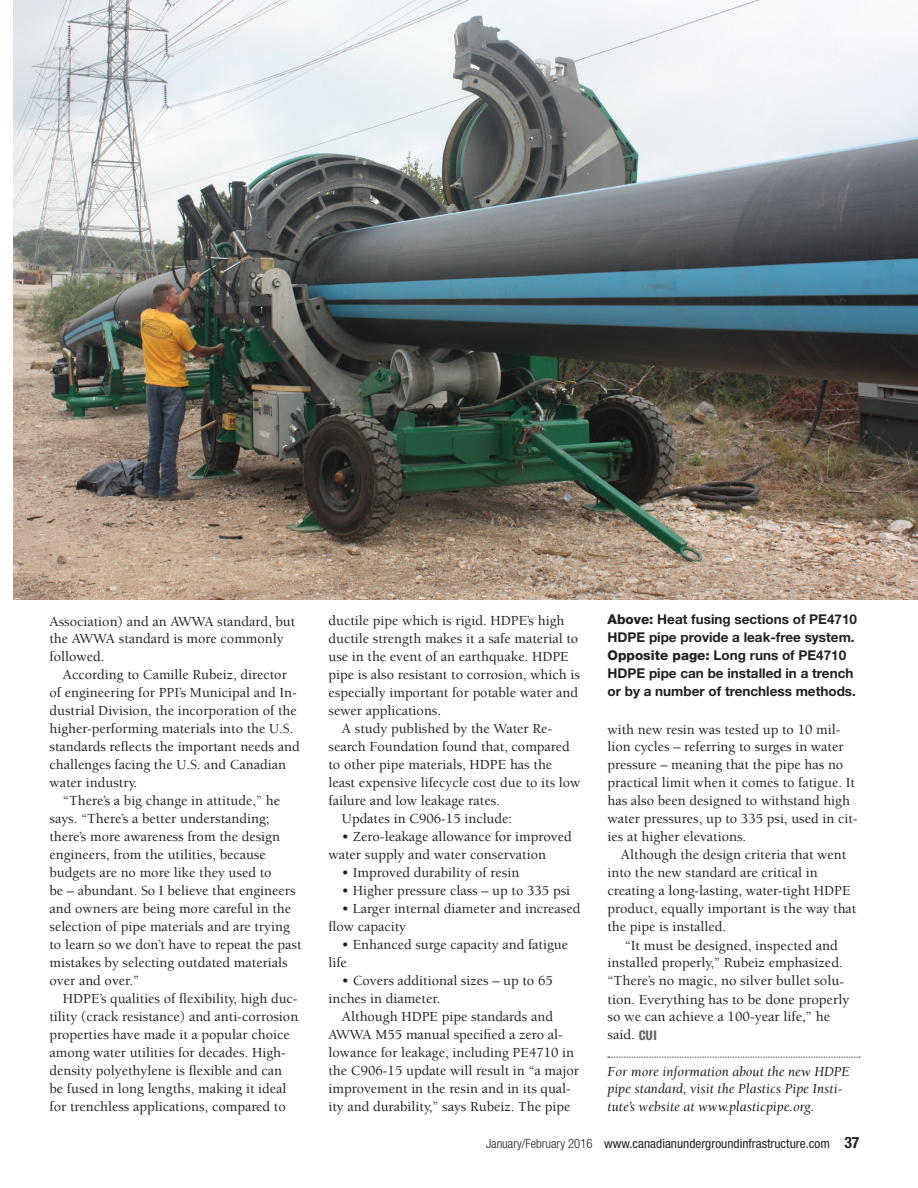
<style>
.page{position:relative;width:918px;height:1188px;background:#fff}
.page>*{position:absolute;margin:0;border:0;box-sizing:border-box;transform-origin:0 0}
.t1{font:500 14.25px/18px "Berkeley";color:#231f20}
.t2{font:italic 14.25px/18px "Berkeley";color:#231f20}
.t3{font:700 13.5px/18px "Helvetica Neue";color:#231f20}
.t4{font:condensed 12.75px "Helvetica Neue";color:#231f20;scale:1.04 1}
.s1{font-weight:800}
.s2{font-family:"Oswald";font-weight:700;font-size:10.8px;color:#636366}
.s3{font-weight:300}
.s4{font-weight:700;font-size:15.75px}
</style>
<div class="page">
<img style="left:14px;top:0;width:904px;height:599px">
<svg style="left:608px;top:1057px;width:252px;height:1px"></svg>
<p class="t1" style="left:50px;top:612px;width:247px">Association) and an AWWA standard, but the AWWA standard is more commonly followed.</p>
<p class="t1" style="left:50px;top:666px;width:252px;text-indent:13px">According to Camille Rubeiz, director of engineering for PPI’s Municipal and In&shy;dustrial Division, the incorporation of the higher-performing materials into the U.S. standards reflects the important needs and challenges facing the U.S. and Canadian water industry.</p>
<p class="t1" style="left:50px;top:792px;width:254px;text-indent:13px">“There’s a big change in attitude,” he says. “There’s a better understanding; there’s more awareness from the design engineers, from the utilities, because budgets are no more like they used to<br>be – abundant. So I believe that engineers and owners are being more careful in the selection of pipe materials and are trying to learn so we don’t have to repeat the past mistakes by selecting outdated materials over and over.”</p>
<p class="t1" style="left:50px;top:990px;width:250px;text-indent:13px">HDPE’s qualities of flexibility, high duc&shy;tility (crack resistance) and anti-corrosion properties have made it a popular choice among water utilities for decades. High&shy;density polyethylene is flexible and can be fused in long lengths, making it ideal for trenchless applications, compared to</p>
<p class="t1" style="left:329px;top:612px;width:237px">ductile pipe which is rigid. HDPE’s high</p>
<p class="t1" style="left:329px;top:630px;width:251px">ductile strength makes it a safe material to</p>
<p class="t1" style="left:329px;top:648px;width:242px">use in the event of an earthquake. HDPE</p>
<p class="t1" style="left:329px;top:666px;width:253px">pipe is also resistant to corrosion, which is</p>
<p class="t1" style="left:329px;top:684px;width:251px">especially important for potable water and</p>
<p class="t1" style="left:329px;top:702px;width:114px">sewer applications.</p>
<p class="t1" style="left:342px;top:720px;width:212px">A study published by the Water Re-</p>
<p class="t1" style="left:329px;top:738px;width:243px">search Foundation found that, compared</p>
<p class="t1" style="left:329px;top:756px;width:225px">to other pipe materials, HDPE has the</p>
<p class="t1" style="left:329px;top:774px;width:254px">least expensive lifecycle cost due to its low</p>
<p class="t1" style="left:329px;top:792px;width:173px">failure and low leakage rates.</p>
<p class="t1" style="left:342px;top:810px;width:172px">Updates in C906-15 include:</p>
<p class="t1" style="left:329px;top:828px;width:245px;text-indent:13px">• Zero-leakage allowance for improved water supply and water conservation</p>
<p class="t1" style="left:342px;top:864px;width:179px">• Improved durability of resin</p>
<p class="t1" style="left:342px;top:882px;width:230px">• Higher pressure class – up to 335 psi</p>
<p class="t1" style="left:329px;top:900px;width:253px;text-indent:13px">• Larger internal diameter and increased flow capacity</p>
<p class="t1" style="left:329px;top:936px;width:241px;text-indent:13px">• Enhanced surge capacity and fatigue life</p>
<p class="t1" style="left:329px;top:972px;width:226px;text-indent:13px">• Covers additional sizes – up to 65 inches in diameter.</p>
<p class="t1" style="left:329px;top:1008px;width:252px;text-indent:13px">Although HDPE pipe standards and AWWA M55 manual specified a zero al&shy;lowance for leakage, including PE4710 in the C906-15 update will result in “a major improvement in the resin and in its qual&shy;ity and durability,” says Rubeiz. The pipe</p>
<p class="t3" style="left:608px;top:610px;width:251px"><span class="s1">Above:</span> Heat fusing sections of PE4710<br>HDPE pipe provide a leak-free system.<br><span class="s1">Opposite page:</span> Long runs of PE4710<br>HDPE pipe can be installed in a trench or by a number of trenchless methods.</p>
<p class="t1" style="left:608px;top:720px;width:252px">with new resin was tested up to 10 mil&shy;lion cycles – referring to surges in water pressure – meaning that the pipe has no practical limit when it comes to fatigue. It has also been designed to withstand high water pressures, up to 335 psi, used in cit&shy;ies at higher elevations.</p>
<p class="t1" style="left:608px;top:846px;width:250px;text-indent:13px">Although the design criteria that went into the new standard are critical in creating a long-lasting, water-tight HDPE product, equally important is the way that the pipe is installed.</p>
<p class="t1" style="left:607px;top:936px;width:243px;text-indent:17px">“It must be designed, inspected and installed properly,” Rubeiz emphasized. “There’s no magic, no silver bullet solu&shy;tion. Everything has to be done properly so we can achieve a 100-year life,” he said. <span class="s2">CUI</span></p>
<p class="t2" style="left:608px;top:1062px;width:244px">For more information about the new HDPE pipe standard, visit the Plastics Pipe Insti&shy;tute’s website at www.plasticpipe.org.</p>
<p class="t4" style="left:486px;top:1137px;width:361px"><span class="s3">January/February 2016</span> www.canadianundergroundinfrastructure.com <span class="s4">37</span></p>
</div>
